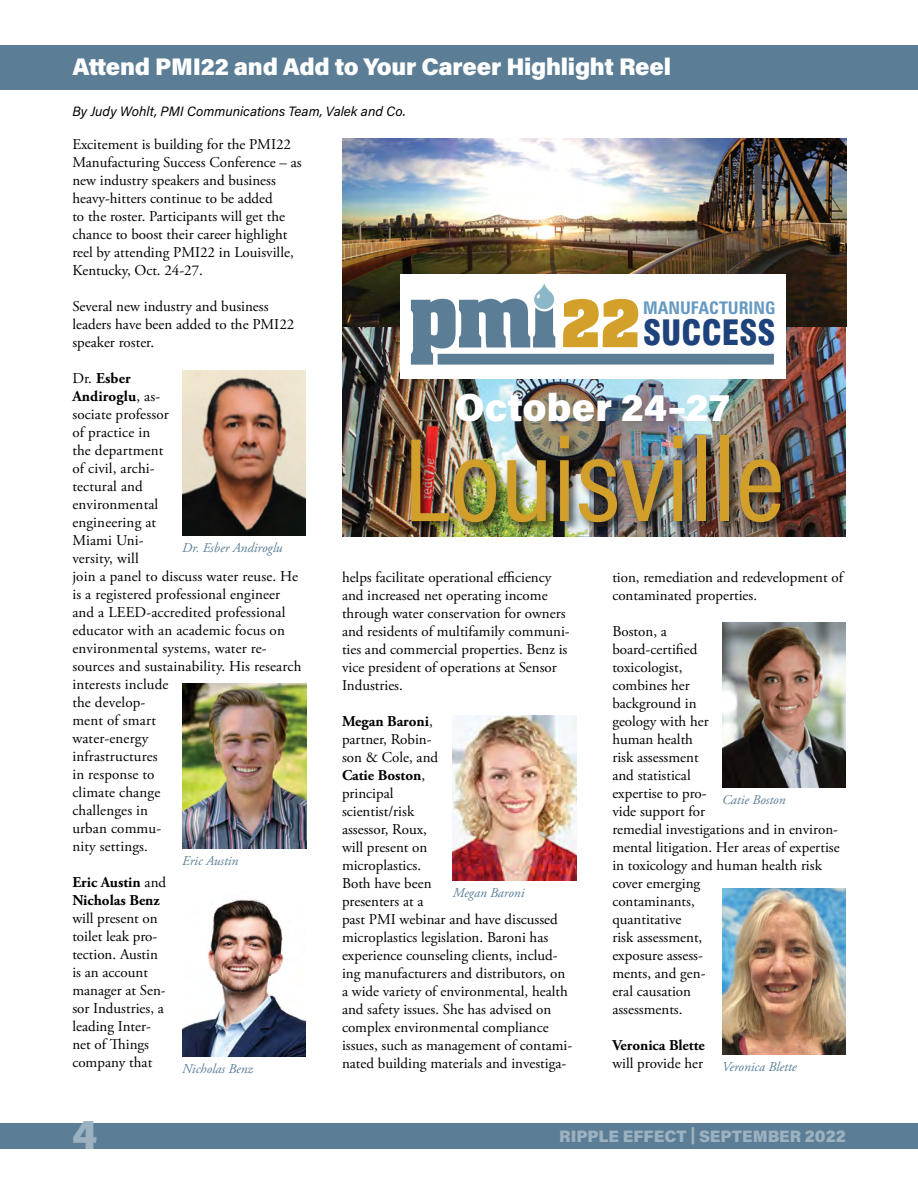
<style>
.page{position:relative;width:918px;height:1188px;background:#fff}
.page>*{position:absolute;margin:0;border:0;box-sizing:border-box;transform-origin:0 0}
.body{font:120px "Acumin Pro Cond";color:#d2a02a}
.t1{font:900 40.5px "Acumin Pro";color:#9db2c0}
.body-2{font:900 39px "Acumin Pro";color:#fff}
.t2{font:900 condensed 34.05px "Swiss 721 BT";color:#1e427c}
.inside_headline{font:900 24px "Acumin Pro";letter-spacing:-.01em;color:#fff}
.t3{font:700 condensed 17.55px "Zurich BT";color:#6699c2}
.t4{font:900 16.5px "Acumin Pro";color:#9db2c0}
.body-3{font:15px/18px "Adobe Garamond Pro";color:#000}
.body-4{font:700 15px/18px "Adobe Garamond Pro";color:#000}
.t5{font:italic 13.5px "Adobe Garamond Pro";color:#5b7e96}
.byline{font:italic 13.5px "Acumin Pro";color:#000}
.s1{font-weight:700}
.s2{font-family:"Billboard";font-weight:400;font-stretch:normal;font-size:55.2px;color:#d3a12a}
.s3{font-weight:400}
</style>
<div class="page">
<div style="left:0;top:45px;width:918px;height:45px;background:#5b7e96"></div>
<div style="left:0;top:1123px;width:918px;height:25px;background:#5b7e96"></div>
<img style="left:342px;top:138px;width:504px;height:399px">
<img style="left:182px;top:370px;width:124px;height:166px">
<img style="left:182px;top:684px;width:124px;height:165px">
<img style="left:453px;top:716px;width:123px;height:165px">
<img style="left:182px;top:899px;width:124px;height:158px">
<img style="left:722px;top:623px;width:124px;height:165px">
<img style="left:722px;top:889px;width:124px;height:165px">
<div style="left:400px;top:274px;width:386px;height:105px;background:#fff"></div>
<svg style="left:534px;top:283px;width:20px;height:26px"></svg>
<div style="left:438px;top:354px;width:336px;height:11px;background:#5b7e96"></div>
<svg style="left:411px;top:294px;width:144px;height:71px"></svg>
<div style="left:408px;top:432px;width:385px;height:103px;background:#000;opacity:.75"></div>
<p class="inside_headline" style="left:72px;top:49px;width:600px">Attend PMI22 and Add to Your Career Highlight Reel</p>
<p class="byline" style="left:72px;top:102px;width:335px">By Judy Wohlt, PMI Communications Team, Valek and Co.</p>
<p class="body-3" style="left:72px;top:136px;width:231px">Excitement is building for the PMI22<br>Manufacturing Success Conference – as new industry speakers and business heavy-hitters continue to be added<br>to the roster. Participants will get the chance to boost their career highlight reel by attending PMI22 in Louisville, Kentucky, Oct. 24-27.</p>
<p class="body-3" style="left:72px;top:298px;width:224px">Several new industry and business leaders have been added to the PMI22 speaker roster.</p>
<p class="body-3" style="left:72px;top:370px;width:231px">Dr. <span class="s1">Esber<br>Andiroglu</span>, as-<br>sociate professor<br>of practice in<br>the department<br>of civil, archi-<br>tectural and<br>environmental<br>engineering at<br>Miami Uni-<br>versity, will<br>join a panel to discuss water reuse. He is a registered professional engineer and a LEED-accredited professional educator with an academic focus on environmental systems, water re&shy;sources and sustainability. His research interests include<br>the develop-<br>ment of smart<br>water-energy<br>infrastructures<br>in response to<br>climate change<br>challenges in<br>urban commu-<br>nity settings.</p>
<p class="body-3" style="left:72px;top:874px;width:95px"><span class="s1">Eric Austin</span> and<br><span class="s1">Nicholas Benz </span>will present on toilet leak pro&shy;tection. Austin is an account manager at Sen&shy;sor Industries, a leading Inter&shy;net of Things company that</p>
<p class="t5" style="left:182px;top:540px;width:102px">Dr. Esber Andiroglu</p>
<p class="t5" style="left:182px;top:853px;width:58px">Eric Austin</p>
<p class="t5" style="left:182px;top:1061px;width:72px">Nicholas Benz</p>
<p class="t2" style="left:561px;top:312px;width:216px"><span class="s2">22</span>SUCCESS</p>
<p class="t3" style="left:643px;top:297px;width:134px">MANUFACTURING</p>
<p class="body-2" style="left:455px;top:380px;width:277px">October 24–27</p>
<p class="body" style="left:403px;top:402px;width:383px">Louisville</p>
<p class="body-3" style="left:342px;top:568px;width:229px">helps facilitate operational efficiency and increased net operating income through water conservation for owners and residents of multifamily communi&shy;ties and commercial properties. Benz is vice president of operations at Sensor Industries.</p>
<p class="body-3" style="left:342px;top:712px;width:232px"><span class="s1">Megan Baroni</span>,<br>partner, Robin-<br>son &amp; Cole, and<br><span class="s1">Catie Boston</span>,<br>principal<br>scientist/risk<br>assessor, Roux,<br>will present on<br>microplastics.<br>Both have been<br>presenters at a<br>past PMI webinar and have discussed microplastics legislation. Baroni has experience counseling clients, includ&shy;ing manufacturers and distributors, on a wide variety of environmental, health and safety issues. She has advised on complex environmental compliance issues, such as management of contami&shy;nated building materials and investiga-</p>
<p class="t5" style="left:453px;top:885px;width:73px">Megan Baroni</p>
<p class="body-3" style="left:612px;top:568px;width:232px">tion, remediation and redevelopment of contaminated properties.</p>
<p class="body-3" style="left:612px;top:622px;width:229px">Boston, a<br>board-certified<br>toxicologist,<br>combines her<br>background in<br>geology with her<br>human health<br>risk assessment<br>and statistical<br>expertise to pro-<br>vide support for<br>remedial investigations and in environ&shy;mental litigation. Her areas of expertise in toxicology and human health risk cover emerging<br>contaminants,<br>quantitative<br>risk assessment,<br>exposure assess-<br>ments, and gen-<br>eral causation<br>assessments.</p>
<p class="body-4" style="left:612px;top:1036px;width:94px">Veronica Blette <span class="s3">will provide her</span></p>
<p class="t5" style="left:722px;top:792px;width:65px">Catie Boston</p>
<p class="t5" style="left:722px;top:1058px;width:76px">Veronica Blette</p>
<h2 class="t1" style="left:72px;top:1106px;width:27px">4</h2>
<p class="t4" style="left:559px;top:1124px;width:288px">RIPPLE EFFECT | SEPTEMBER 2022</p>
</div>
